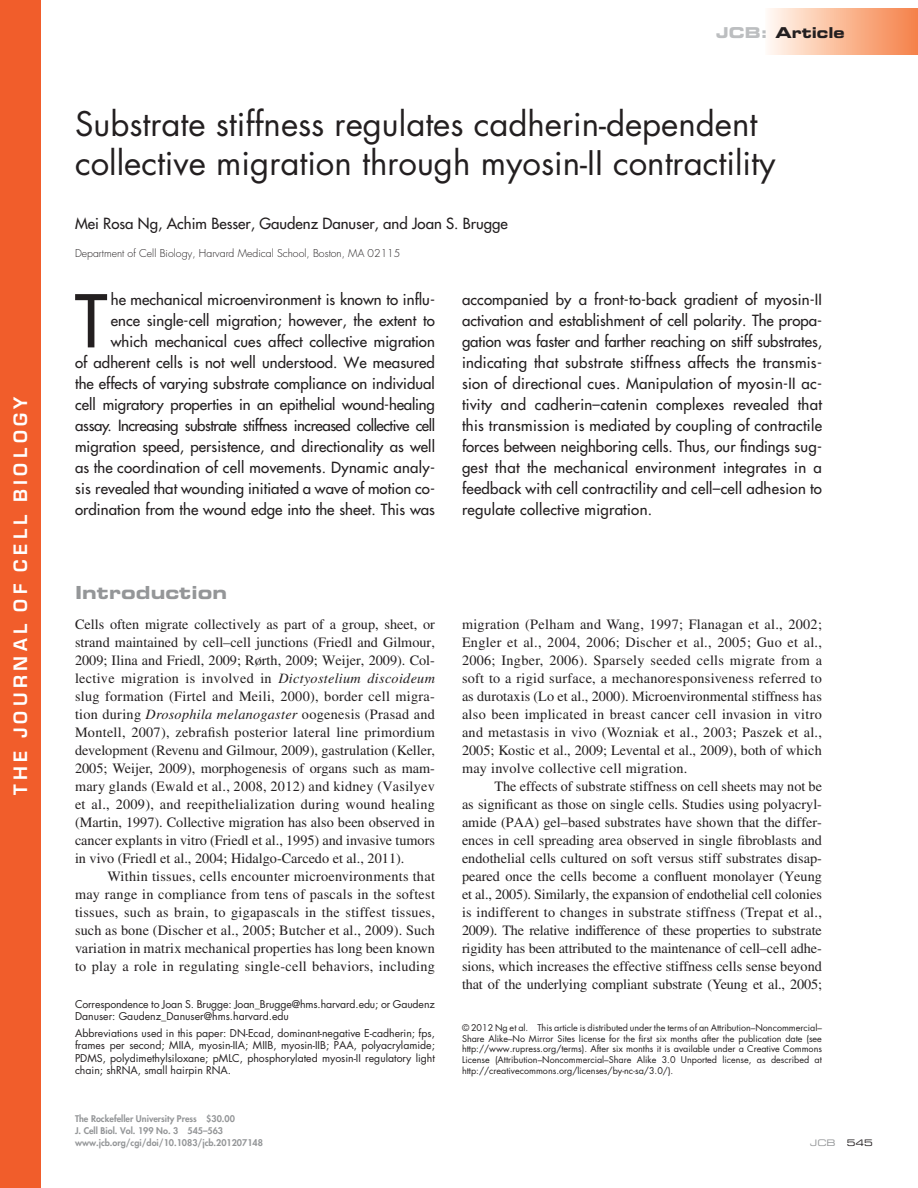
<style>
.page{position:relative;width:918px;height:1188px;background:#fff}
.page>*{position:absolute;margin:0;border:0;box-sizing:border-box;transform-origin:0 0}
.t1{font:500 70.65px "Futura Std";color:#231f20}
.t2{font:33px/38.2px "Futura Std";color:#231f20}
.t3{font:600 18px "Eurostile";letter-spacing:.25em;color:#fff}
.t4{font:18px "Eurostile LT Std Bold Ex 2";letter-spacing:.005em;color:#949698}
.t5{font:500 15px/21px "Futura Std";letter-spacing:.005em;color:#231f20;text-align:right}
.t6{font:15px "Eurostile LT Std Bold Ex 2";color:#231f20}
.t7{font:14.25px/18px "Times LT Std";color:#231f20;text-align:justify}
.t8{font:10.5px/12.3px "Futura Std";color:#231f20}
.t9{font:300 10.5px "Futura Std";color:#231f20}
.t10{font:9px/10.8px "Futura Std";color:#231f20;text-align:justify}
.t11{font:800 9px/12px "Futura Std";color:#949698}
.t12{font:9px "Eurostile LT Std Ex 2";color:#949698}
.t13{font:9px "Eurostile LT Std Ex 2";color:#231f20}
.s1{color:#bcbec0}
.s2{font-style:italic}
</style>
<div class="page">
<div style="left:763px;top:8px;width:155px;height:47px;background:linear-gradient(to right,#fffbf4,#f57f45)"></div>
<div style="left:0;top:0;width:40px;height:1188px;background:#f15d2b"></div>
<p class="t3" style="left:13px;top:795px;width:400px;rotate:-90deg">THE JOURNAL OF CELL BIOLOGY</p>
<p class="t6" style="left:716px;top:22px;width:130px"><span class="s1">JCB:</span> Article</p>
<h2 class="t2" style="left:75px;top:105px;width:702px">Substrate stiffness regulates cadherin-dependent collective migration through myosin-II contractility</h2>
<p class="t5" style="left:75px;top:213px;width:434px">Mei Rosa Ng, Achim Besser, Gaudenz Danuser, and Joan S. Brugge</p>
<p class="t9" style="left:75px;top:247px;width:327px">Department of Cell Biology, Harvard Medical School, Boston, MA 02115</p>
<p class="t5" style="left:75px;top:289px;width:362px">he mechanical microenvironment is known to influ-<br>ence single-cell migration; however, the extent to which mechanical cues affect collective migration<br>of adherent cells is not well understood. We measured the effects of varying substrate compliance on individual cell migratory properties in an epithelial wound-healing assay. Increasing substrate stiffness increased collective cell migration speed, persistence, and directionality as well as the coordination of cell movements. Dynamic analy&shy;sis revealed that wounding initiated a wave of motion co&shy;ordination from the wound edge into the sheet. This was</p>
<p class="t5" style="left:462px;top:289px;width:362px;text-align:justify">accompanied by a front-to-back gradient of myosin-II activation and establishment of cell polarity. The propa&shy;gation was faster and farther reaching on stiff substrates, indicating that substrate stiffness affects the transmis&shy;sion of directional cues. Manipulation of myosin-II ac&shy;tivity and cadherin–catenin complexes revealed that this transmission is mediated by coupling of contractile forces between neighboring cells. Thus, our findings sug&shy;gest that the mechanical environment integrates in a feedback with cell contractility and cell–cell adhesion to regulate collective migration.</p>
<h1 class="t1" style="left:75px;top:277px;width:34px">T</h1>
<p class="t4" style="left:75px;top:580px;width:154px">Introduction</p>
<p class="t7" style="left:75px;top:615px;width:362px">Cells often migrate collectively as part of a group, sheet, or strand maintained by cell–cell junctions (Friedl and Gilmour, 2009; Ilina and Friedl, 2009; Rørth, 2009; Weijer, 2009). Col&shy;lective migration is involved in <span class="s2">Dictyostelium discoideum </span>slug formation (Firtel and Meili, 2000), border cell migra&shy;tion during <span class="s2">Drosophila melanogaster</span> oogenesis (Prasad and Montell, 2007), zebrafish posterior lateral line primordium development (Revenu and Gilmour, 2009), gastrulation (Keller, 2005; Weijer, 2009), morphogenesis of organs such as mam&shy;mary glands (Ewald et al., 2008, 2012) and kidney (Vasilyev et al., 2009), and reepithelialization during wound healing (Martin, 1997). Collective migration has also been observed in cancer explants in vitro (Friedl et al., 1995) and invasive tumors in vivo (Friedl et al., 2004; Hidalgo-Carcedo et al., 2011).</p>
<p class="t7" style="left:75px;top:867px;width:362px;text-indent:32px">Within tissues, cells encounter microenvironments that may range in compliance from tens of pascals in the softest tissues, such as brain, to gigapascals in the stiffest tissues, such as bone (Discher et al., 2005; Butcher et al., 2009). Such variation in matrix mechanical properties has long been known to play a role in regulating single-cell behaviors, including</p>
<p class="t8" style="left:75px;top:998px;width:362px">Correspondence to Joan S. Brugge: Joan_Brugge@hms.harvard.edu; or Gaudenz<br>Danuser: Gaudenz_Danuser@hms.harvard.edu</p>
<p class="t8" style="left:75px;top:1027px;width:361px;text-align:justify">Abbreviations used in this paper: DN-Ecad, dominant-negative E-cadherin; fps, frames per second; MIIA, myosin-IIA; MIIB, myosin-IIB; PAA, polyacrylamide; PDMS, polydimethylsiloxane; pMLC, phosphorylated myosin-II regulatory light chain; shRNA, small hairpin RNA.</p>
<p class="t11" style="left:75px;top:1112px;width:189px">The Rockefeller University Press $30.00<br>J. Cell Biol. Vol. 199 No. 3 545–563 www.jcb.org/cgi/doi/10.1083/jcb.201207148</p>
<p class="t7" style="left:462px;top:615px;width:362px">migration (Pelham and Wang, 1997; Flanagan et al., 2002; Engler et al., 2004, 2006; Discher et al., 2005; Guo et al., 2006; Ingber, 2006). Sparsely seeded cells migrate from a soft to a rigid surface, a mechanoresponsiveness referred to as durotaxis (Lo et al., 2000). Microenvironmental stiffness has also been implicated in breast cancer cell invasion in vitro and metastasis in vivo (Wozniak et al., 2003; Paszek et al., 2005; Kostic et al., 2009; Levental et al., 2009), both of which may involve collective cell migration.</p>
<p class="t7" style="left:462px;top:777px;width:362px;text-indent:32px">The effects of substrate stiffness on cell sheets may not be as significant as those on single cells. Studies using polyacryl&shy;amide (PAA) gel–based substrates have shown that the differ&shy;ences in cell spreading area observed in single fibroblasts and endothelial cells cultured on soft versus stiff substrates disap&shy;peared once the cells become a confluent monolayer (Yeung et al., 2005). Similarly, the expansion of endothelial cell colonies is indifferent to changes in substrate stiffness (Trepat et al., 2009). The relative indifference of these properties to substrate rigidity has been attributed to the maintenance of cell–cell adhe&shy;sions, which increases the effective stiffness cells sense bey-ond that of the underlying compliant substrate (Yeung et al., 2005;</p>
<p class="t10" style="left:462px;top:1022px;width:362px">© 2012 Ng et al. This article is distributed under the terms of an Attribution–Noncommercial– Share Alike–No Mirror Sites license for the first six months after the publication date (see http://www.rupress.org/terms). After six months it is available under a Creative Commons License (Attribution–Noncommercial–Share Alike 3.0 Unported license, as described at http://creativecommons.org/licenses/by-nc-sa/3.0/).</p>
<p class="t12" style="left:810px;top:1136px;width:27px">JCB</p>
<p class="t13" style="left:847px;top:1136px;width:28px">545</p>
</div>
